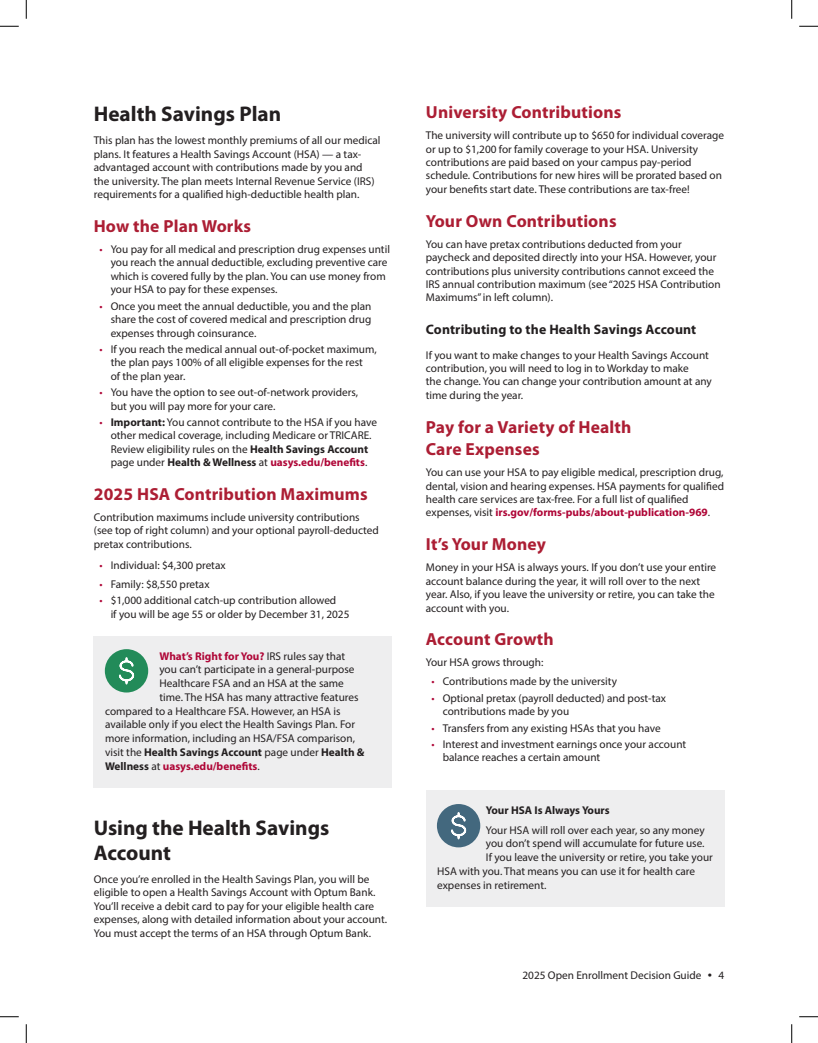
<style>
.page{position:relative;width:818px;height:1043px;background:#fff}
.page>*{position:absolute;margin:0;border:0;box-sizing:border-box;transform-origin:0 0}
.H2-stay{font:700 21.25px/25px "Myriad Pro";color:#231f20}
.H3-new{font:700 17.5px/22.5px "Myriad Pro";letter-spacing:.01em;color:#ac1e34}
.H4-new{font:700 13.75px "Myriad Pro";letter-spacing:.01em;color:#231f20}
.body{font:11.25px/13.5px "Myriad Pro";color:#231f20}
.Icon_Callout{font:11.25px "Myriad Pro";color:#231f20}
.Icon_Callout-2{font:700 11.25px "Myriad Pro";color:#231f20}
.Icon_Callout-3{font:700 11.25px "Myriad Pro";color:#af0637}
.s1{color:#af0637}
.s2{font-weight:700}
.s3{font-weight:700;color:#af0637}
.s4{font-weight:400;color:#231f20}
.s5{font-weight:400}
.s6{color:#231f20}
.s7{font-size:15px}
</style>
<div class="page">
<div style="left:94px;top:636px;width:298px;height:151px;background:#eeeeef"></div>
<div style="left:105px;top:649px;width:43px;height:43px;background:#228b59;border-radius:50%"></div>
<svg style="left:119px;top:657px;width:16px;height:28px"></svg>
<div style="left:426px;top:790px;width:298px;height:42px;background:#eeeeef"></div>
<div style="left:426px;top:810px;width:298px;height:96px;background:#eeeeef"></div>
<div style="left:437px;top:804px;width:43px;height:43px;background:#43687e;border-radius:50%"></div>
<svg style="left:451px;top:812px;width:16px;height:28px"></svg>
<svg style="left:0;top:25px;width:19px;height:2px"></svg>
<svg style="left:799px;top:25px;width:19px;height:2px"></svg>
<svg style="left:0;top:1016px;width:19px;height:1px"></svg>
<svg style="left:799px;top:1016px;width:19px;height:1px"></svg>
<svg style="left:25px;top:0;width:2px;height:19px"></svg>
<svg style="left:25px;top:1024px;width:2px;height:18px"></svg>
<svg style="left:791px;top:0;width:1px;height:19px"></svg>
<svg style="left:791px;top:1024px;width:1px;height:18px"></svg>
<p class="H2-stay" style="left:94px;top:101px;width:189px">Health Savings Plan</p>
<p class="body" style="left:94px;top:134px;width:288px">This plan has the lowest monthly premiums of all our medical plans. It features a Health Savings Account (HSA) — a tax&shy;advantaged account with contributions made by you and the university. The plan meets Internal Revenue Service (IRS) requirements for a qualified high-deductible health plan.</p>
<p class="H3-new" style="left:94px;top:214px;width:159px">How the Plan Works</p>
<p class="body" style="left:111px;top:242px;width:281px;text-indent:-11px"><span class="s1">•</span> You pay for all medical and prescription drug expenses until you reach the annual deductible, excluding preventive care which is covered fully by the plan. You can use money from your HSA to pay for these expenses.</p>
<p class="body" style="left:111px;top:299px;width:262px;text-align:justify;text-indent:-11px"><span class="s1">•</span> Once you meet the annual deductible, you and the plan share the cost of covered medical and prescription drug expenses through coinsurance.</p>
<p class="body" style="left:111px;top:342px;width:267px;text-indent:-11px"><span class="s1">•</span> If you reach the medical annual out-of-pocket maximum, the plan pays 100% of all eligible expenses for the rest<br>of the plan year.</p>
<p class="body" style="left:111px;top:385px;width:249px;text-indent:-11px"><span class="s1">•</span> You have the option to see out-of-network providers, but you will pay more for your care.</p>
<p class="body" style="left:99px;top:415px;width:279px;text-align:center"><span class="s1">•</span> <span class="s2">Important:</span> You cannot contribute to the HSA if you have other medical coverage, including Medicare or TRICARE.<br>Review eligibility rules on the <span class="s2">Health Savings Account </span>page under <span class="s2">Health &amp; Wellness</span> at <span class="s3">uasys.edu/benefits</span>.</p>
<p class="H3-new" style="left:94px;top:482px;width:275px">2025 HSA Contribution Maximums</p>
<p class="body" style="left:94px;top:510px;width:286px">Contribution maximums include university contributions (see top of right column) and your optional payroll-deducted pretax contributions.</p>
<p class="body" style="left:99px;top:558px;width:128px"><span class="s1">•</span> Individual: $4,300 pretax</p>
<p class="body" style="left:99px;top:577px;width:112px"><span class="s1">•</span> Family: $8,550 pretax</p>
<p class="body" style="left:111px;top:593px;width:240px;text-indent:-11px"><span class="s1">•</span> $1,000 additional catch-up contribution allowed<br>if you will be age 55 or older by December 31, 2025</p>
<p class="Icon_Callout-3" style="left:159px;top:648px;width:187px">What’s Right for You? <span class="s4">IRS rules say that</span></p>
<p class="Icon_Callout" style="left:159px;top:662px;width:196px">you can’t participate in a general-purpose</p>
<p class="Icon_Callout" style="left:159px;top:676px;width:186px">Healthcare FSA and an HSA at the same</p>
<p class="Icon_Callout" style="left:159px;top:690px;width:200px">time. The HSA has many attractive features</p>
<p class="Icon_Callout" style="left:105px;top:704px;width:237px">compared to a Healthcare FSA. However, an HSA is</p>
<p class="Icon_Callout" style="left:105px;top:717px;width:251px">available only if you elect the Health Savings Plan. For</p>
<p class="Icon_Callout" style="left:105px;top:731px;width:251px">more information, including an HSA/FSA comparison,</p>
<p class="Icon_Callout-2" style="left:105px;top:744px;width:261px"><span class="s5">visit the</span> Health Savings Account <span class="s5">page under</span> Health &amp;</p>
<p class="Icon_Callout-3" style="left:105px;top:758px;width:156px"><span class="s6">Wellness</span> <span class="s4">at</span> uasys.edu/benefits<span class="s4">.</span></p>
<p class="H2-stay" style="left:94px;top:814px;width:237px">Using the Health Savings<br>Account</p>
<p class="body" style="left:94px;top:872px;width:295px">Once you’re enrolled in the Health Savings Plan, you will be eligible to open a Health Savings Account with Optum Bank.<br>You’ll receive a debit card to pay for your eligible health care expenses, along with detailed information about your account.<br>You must accept the terms of an HSA through Optum Bank.</p>
<p class="H3-new" style="left:426px;top:100px;width:197px">University Contributions</p>
<p class="body" style="left:426px;top:128px;width:300px">The university will contribute up to $650 for individual coverage or up to $1,200 for family coverage to your HSA. University contributions are paid based on your campus pay-period schedule. Contributions for new hires will be prorated based on your benefits start date. These contributions are tax-free!</p>
<p class="H3-new" style="left:426px;top:209px;width:192px">Your Own Contributions</p>
<p class="body" style="left:426px;top:237px;width:296px">You can have pretax contributions deducted from your paycheck and deposited directly into your HSA. However, your contributions plus university contributions cannot exceed the IRS annual contribution maximum (see “2025 HSA Contribution Maximums” in left column).</p>
<p class="H4-new" style="left:426px;top:320px;width:272px">Contributing to the Health Savings Account</p>
<p class="body" style="left:426px;top:348px;width:287px">If you want to make changes to your Health Savings Account contribution, you will need to log in to Workday to make<br>the change. You can change your contribution amount at any time during the year.</p>
<p class="H3-new" style="left:426px;top:415px;width:207px">Pay for a Variety of Health<br>Care Expenses</p>
<p class="body" style="left:426px;top:465px;width:300px">You can use your HSA to pay eligible medical, prescription drug, dental, vision and hearing expenses. HSA payments for qualified health care services are tax-free. For a full list of qualified expenses, visit <span class="s3">irs.gov/forms-pubs/about-publication-969</span>.</p>
<p class="H3-new" style="left:426px;top:532px;width:122px">It’s Your Money</p>
<p class="body" style="left:426px;top:560px;width:292px">Money in your HSA is always yours. If you don’t use your entire account balance during the year, it will roll over to the next year. Also, if you leave the university or retire, you can take the account with you.</p>
<p class="H3-new" style="left:426px;top:627px;width:129px">Account Growth</p>
<p class="body" style="left:426px;top:655px;width:119px">Your HSA grows through:</p>
<p class="body" style="left:431px;top:674px;width:187px"><span class="s1">•</span> Contributions made by the university</p>
<p class="body" style="left:442px;top:691px;width:225px;text-indent:-11px"><span class="s1">•</span> Optional pretax (payroll deducted) and post-tax contributions made by you</p>
<p class="body" style="left:431px;top:720px;width:230px"><span class="s1">•</span> Transfers from any existing HSAs that you have</p>
<p class="body" style="left:442px;top:737px;width:245px;text-indent:-11px"><span class="s1">•</span> Interest and investment earnings once your account balance reaches a certain amount</p>
<p class="Icon_Callout-2" style="left:486px;top:803px;width:125px">Your HSA Is Always Yours</p>
<p class="Icon_Callout" style="left:486px;top:822px;width:220px">Your HSA will roll over each year, so any money</p>
<p class="Icon_Callout" style="left:486px;top:836px;width:220px">you don’t spend will accumulate for future use.</p>
<p class="Icon_Callout" style="left:486px;top:850px;width:228px">If you leave the university or retire, you take your</p>
<p class="Icon_Callout" style="left:437px;top:864px;width:259px">HSA with you. That means you can use it for health care</p>
<p class="Icon_Callout" style="left:437px;top:877px;width:111px">expenses in retirement.</p>
<p class="body" style="left:522px;top:968px;width:203px">2025 Open Enrollment Decision Guide <span class="s7">•</span> 4</p>
</div>
